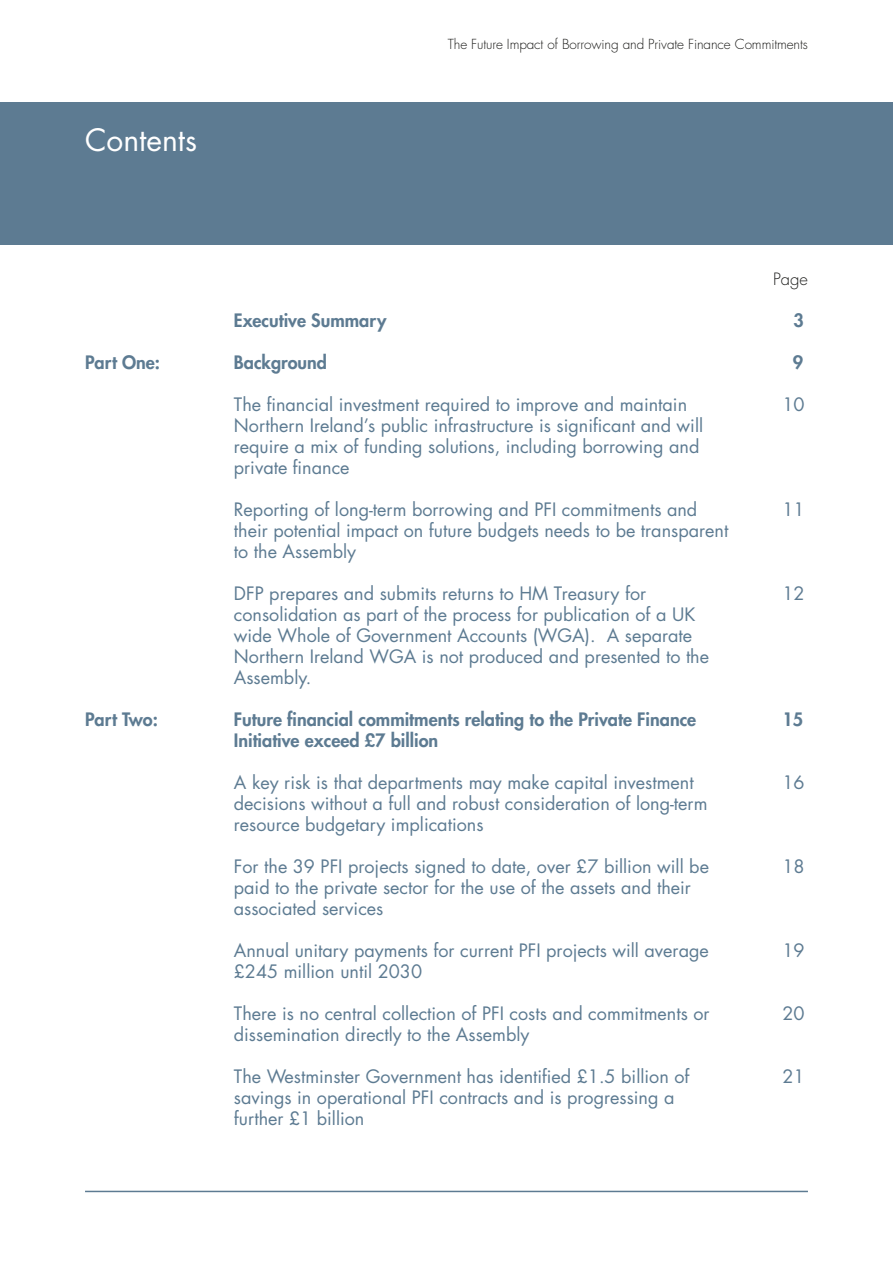
<style>
.page{position:relative;width:893px;height:1263px;background:#fff}
.page>*{position:absolute;margin:0;border:0;box-sizing:border-box;transform-origin:0 0}
.Banner_Heading_White{font:30px "Futura";color:#fff}
.Contents_Page_Headin{font:18px/21px "Futura";color:#5d7b92}
.Contents_Page_Body{font:800 18px "Futura";color:#5d7b92}
.Contents_Page_Headin-2{font:800 18px "Futura";color:#5d7b92}
.Contents_Page_Body-2{font:300 16.5px "Futura";color:#1d1d1b}
.t1{font:300 13.5px "Futura";letter-spacing:-.005em;color:#1d1d1b}
</style>
<div class="page">
<div style="left:0;top:102px;width:893px;height:142px;background:#5d7b92"></div>
<hr style="left:85px;top:1191px;width:723px;height:1px;background:#5d7b92">
<p class="Banner_Heading_White" style="left:85px;top:121px;width:113px">Contents</p>
<p class="t1" style="left:448px;top:35px;width:362px">The Future Impact of Borrowing and Private Finance Commitments</p>
<p class="Contents_Page_Body-2" style="left:773px;top:269px;width:36px">Page</p>
<p class="Contents_Page_Headin-2" style="left:234px;top:309px;width:154px">Executive Summary</p>
<p class="Contents_Page_Headin-2" style="left:793px;top:309px;width:12px">3</p>
<p class="Contents_Page_Headin-2" style="left:85px;top:351px;width:77px">Part One:</p>
<p class="Contents_Page_Headin-2" style="left:234px;top:351px;width:95px">Background</p>
<p class="Contents_Page_Headin-2" style="left:793px;top:351px;width:12px">9</p>
<p class="Contents_Page_Headin" style="left:234px;top:394px;width:455px">The financial investment required to improve and maintain</p>
<p class="Contents_Page_Headin" style="left:782px;top:394px;width:24px">10</p>
<p class="Contents_Page_Headin" style="left:234px;top:415px;width:471px">Northern Ireland’s public infrastructure is significant and will require a mix of funding solutions, including borrowing and private finance</p>
<p class="Contents_Page_Headin" style="left:234px;top:499px;width:465px">Reporting of long-term borrowing and PFI commitments and</p>
<p class="Contents_Page_Headin" style="left:782px;top:499px;width:24px">11</p>
<p class="Contents_Page_Headin" style="left:234px;top:520px;width:496px">their potential impact on future budgets needs to be transparent to the Assembly</p>
<p class="Contents_Page_Headin" style="left:234px;top:583px;width:414px">DFP prepares and submits returns to HM Treasury for</p>
<p class="Contents_Page_Headin" style="left:782px;top:583px;width:24px">12</p>
<p class="Contents_Page_Headin" style="left:234px;top:604px;width:477px">consolidation as part of the process for publication of a UK wide Whole of Government Accounts (WGA). A separate Northern Ireland WGA is not produced and presented to the Assembly.</p>
<p class="Contents_Page_Body" style="left:85px;top:708px;width:74px">Part Two:</p>
<p class="Contents_Page_Body" style="left:234px;top:708px;width:464px">Future financial commitments relating to the Private Finance</p>
<p class="Contents_Page_Body" style="left:782px;top:708px;width:22px">15</p>
<p class="Contents_Page_Body" style="left:234px;top:729px;width:206px">Initiative exceed £7 billion</p>
<p class="Contents_Page_Headin" style="left:234px;top:772px;width:461px">A key risk is that departments may make capital investment</p>
<p class="Contents_Page_Headin" style="left:782px;top:772px;width:24px">16</p>
<p class="Contents_Page_Headin" style="left:234px;top:793px;width:475px">decisions without a full and robust consideration of long-term resource budgetary implications</p>
<p class="Contents_Page_Headin" style="left:234px;top:856px;width:477px">For the 39 PFI projects signed to date, over £7 billion will be</p>
<p class="Contents_Page_Headin" style="left:782px;top:856px;width:24px">18</p>
<p class="Contents_Page_Headin" style="left:234px;top:877px;width:459px">paid to the private sector for the use of the assets and their associated services</p>
<p class="Contents_Page_Headin" style="left:234px;top:940px;width:476px">Annual unitary payments for current PFI projects will average</p>
<p class="Contents_Page_Headin" style="left:782px;top:940px;width:24px">19</p>
<p class="Contents_Page_Headin" style="left:234px;top:961px;width:190px">£245 million until 2030</p>
<p class="Contents_Page_Headin" style="left:234px;top:1003px;width:477px">There is no central collection of PFI costs and commitments or</p>
<p class="Contents_Page_Headin" style="left:782px;top:1003px;width:24px">20</p>
<p class="Contents_Page_Headin" style="left:234px;top:1024px;width:297px">dissemination directly to the Assembly</p>
<p class="Contents_Page_Headin" style="left:234px;top:1066px;width:457px">The Westminster Government has identified £1.5 billion of</p>
<p class="Contents_Page_Headin" style="left:782px;top:1066px;width:24px">21</p>
<p class="Contents_Page_Headin" style="left:234px;top:1087px;width:442px">savings in operational PFI contracts and is progressing a further £1 billion</p>
</div>
